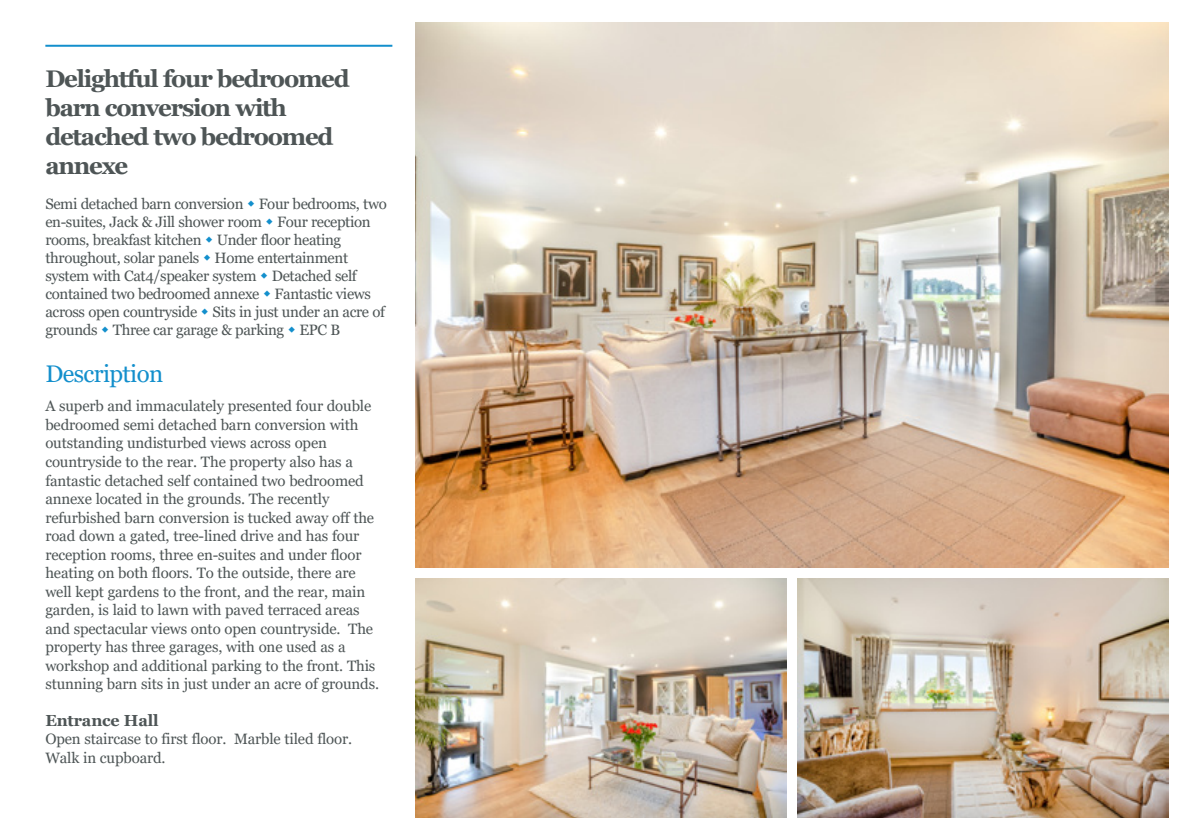
<style>
.page{position:relative;width:1191px;height:840px;background:#fff}
.page>*{position:absolute;margin:0;border:0;box-sizing:border-box;transform-origin:0 0}
.t1{font:700 24px/28.8px "Georgia";letter-spacing:-.05em;color:#4e5556}
.t2{font:24px "Georgia";letter-spacing:-.025em;color:#138fcc}
.t3{font:700 16px "Georgia";letter-spacing:-.01em;color:#4e5556}
.t4{font:15px/18.4px "Georgia";letter-spacing:-.01em;color:#4e5556}
</style>
<div class="page">
<img style="left:415px;top:23px;width:753px;height:543px">
<img style="left:415px;top:578px;width:371px;height:238px">
<img style="left:797px;top:578px;width:371px;height:238px">
<hr style="left:45px;top:45px;width:347px;height:2px;background:#138fcc">
<h1 class="t1" style="left:45px;top:64px;width:306px">Delightful four bedroomed barn conversion with detached two bedroomed annexe</h1>
<p class="t4" style="left:45px;top:195px;width:343px">Semi detached barn conversion Four bedrooms, two en-suites, Jack &amp; Jill shower room Four reception rooms, breakfast kitchen Under floor heating throughout, solar panels Home entertainment system with Cat4/speaker system Detached self contained two bedroomed annexe Fantastic views across open countryside Sits in just under an acre of grounds Three car garage &amp; parking EPC B</p>
<h1 class="t2" style="left:45px;top:358px;width:119px">Description</h1>
<p class="t4" style="left:45px;top:397px;width:335px">A superb and immaculately presented four double bedroomed semi detached barn conversion with outstanding undisturbed views across open countryside to the rear. The property also has a fantastic detached self contained two bedroomed annexe located in the grounds. The recently refurbished barn conversion is tucked away off the road down a gated, tree-lined drive and has four reception rooms, three en-suites and under floor heating on both floors. To the outside, there are well kept gardens to the front, and the rear, main garden, is laid to lawn with paved terraced areas and spectacular views onto open countryside. The property has three garages, with one used as a workshop and additional parking to the front. This stunning barn sits in just under an acre of grounds.</p>
<p class="t3" style="left:45px;top:709px;width:115px">Entrance Hall</p>
<p class="t4" style="left:45px;top:729px;width:308px">Open staircase to first floor. Marble tiled floor.<br>Walk in cupboard.</p>
</div>
